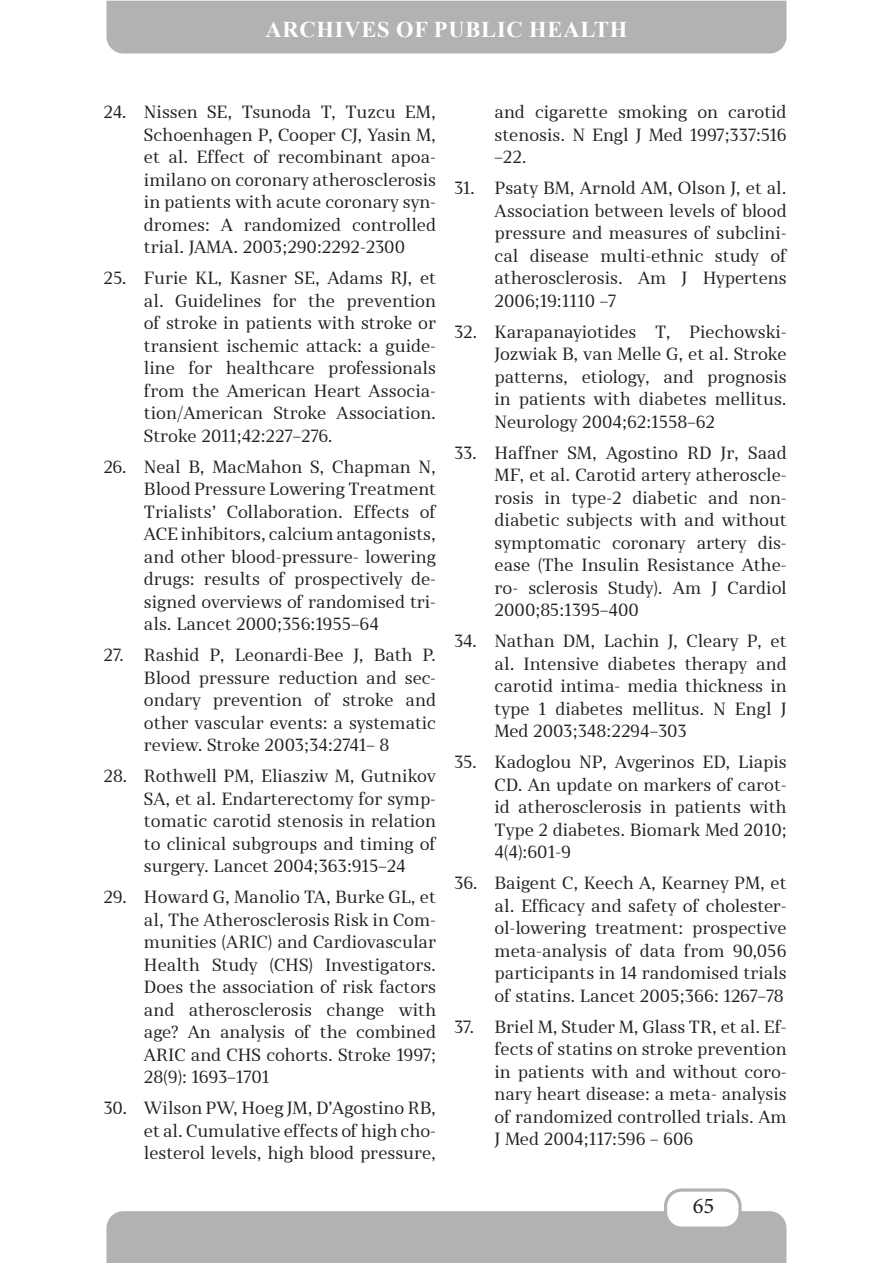
<style>
.page{position:relative;width:893px;height:1263px;background:#fff}
.page>*{position:absolute;margin:0;border:0;box-sizing:border-box;transform-origin:0 0}
.t1{font:700 22.5px "Times New Roman";letter-spacing:.035em;color:#fff}
.t2{font:22.5px "Minion Pro";color:#231f20}
.t3{font:16.5px/22.5px "Skola Serif";color:#231f20;text-align:justify}
</style>
<div class="page">
<div style="left:106px;top:1211px;width:680px;height:52px;background:#b2b2b2"></div>
<div style="left:666px;top:1190px;width:74px;height:38px;background:#fff;border-radius:16px"></div>
<div style="left:664px;top:1188px;width:78px;height:42px;border:3px solid #b2b2b2;border-radius:16px"></div>
<div style="left:106px;top:1px;width:680px;height:53px;background:#b2b2b2"></div>
<p class="t1" style="left:266px;top:13px;width:363px">ARCHIVES OF PUBLIC HEALTH</p>
<p class="t3" style="left:144px;top:101px;width:294px;text-indent:-40px">24. Nissen SE, Tsunoda T, Tuzcu EM, Schoenhagen P, Cooper CJ, Yasin M, et al. Effect of recombinant apoa&shy;imilano on coronary atherosclerosis in patients with acute coronary syn&shy;dromes: A randomized controlled trial. JAMA. 2003;290:2292-2300</p>
<p class="t3" style="left:144px;top:267px;width:294px;text-indent:-40px">25. Furie KL, Kasner SE, Adams RJ, et al. Guidelines for the prevention of stroke in patients with stroke or transient ischemic attack: a guide&shy;line for healthcare professionals from the American Heart Associa&shy;tion/American Stroke Association.<br>Stroke 2011;42:227–276.</p>
<p class="t3" style="left:144px;top:455px;width:294px;text-indent:-40px">26. Neal B, MacMahon S, Chapman N, Blood Pressure Lowering Treatment Trialists’ Collaboration. Effects of ACE inhibitors, calcium antagonists, and other blood-pressure- lowering drugs: results of prospectively de&shy;signed overviews of randomised tri&shy;als. Lancet 2000;356:1955–64</p>
<p class="t3" style="left:144px;top:644px;width:294px;text-indent:-40px">27. Rashid P, Leonardi-Bee J, Bath P.<br>Blood pressure reduction and sec&shy;ondary prevention of stroke and other vascular events: a systematic review. Stroke 2003;34:2741– 8</p>
<p class="t3" style="left:144px;top:765px;width:294px;text-indent:-40px">28. Rothwell PM, Eliasziw M, Gutnikov SA, et al. Endarterectomy for symp&shy;tomatic carotid stenosis in relation to clinical subgroups and timing of surgery. Lancet 2004;363:915–24</p>
<p class="t3" style="left:144px;top:886px;width:294px;text-indent:-40px">29. Howard G, Manolio TA, Burke GL, et al, The Atherosclerosis Risk in Com&shy;munities (ARIC) and Cardiovascular Health Study (CHS) Investigators.<br>Does the association of risk factors and atherosclerosis change with age? An analysis of the combined ARIC and CHS cohorts. Stroke 1997; 28(9): 1693–1701</p>
<p class="t3" style="left:144px;top:1097px;width:294px;text-indent:-40px">30. Wilson PW, Hoeg JM, D’Agostino RB, et al. Cumulative effects of high cho&shy;lesterol levels, high blood pressure,</p>
<p class="t3" style="left:495px;top:101px;width:294px">and cigarette smoking on carotid stenosis. N Engl J Med 1997;337:516 –22.</p>
<p class="t3" style="left:495px;top:177px;width:294px;text-indent:-40px">31. Psaty BM, Arnold AM, Olson J, et al.<br>Association between levels of blood pressure and measures of subclini&shy;cal disease multi-ethnic study of atherosclerosis. Am J Hypertens 2006;19:1110 –7</p>
<p class="t3" style="left:495px;top:320px;width:294px;text-indent:-40px">32. Karapanayiotides T, Piechowski-Jozwiak B, van Melle G, et al. Stroke patterns, etiology, and prognosis in patients with diabetes mellitus.<br>Neurology 2004;62:1558–62</p>
<p class="t3" style="left:495px;top:441px;width:294px;text-indent:-40px">33. Haffner SM, Agostino RD Jr, Saad MF, et al. Carotid artery atheroscle&shy;rosis in type-2 diabetic and non&shy;diabetic subjects with and without symptomatic coronary artery dis&shy;ease (The Insulin Resistance Athe&shy;ro- sclerosis Study). Am J Cardiol 2000;85:1395–400</p>
<p class="t3" style="left:495px;top:630px;width:294px;text-indent:-40px">34. Nathan DM, Lachin J, Cleary P, et al. Intensive diabetes therapy and carotid intima- media thickness in type 1 diabetes mellitus. N Engl J Med 2003;348:2294–303</p>
<p class="t3" style="left:495px;top:751px;width:294px;text-indent:-40px">35. Kadoglou NP, Avgerinos ED, Liapis CD. An update on markers of carot&shy;id atherosclerosis in patients with Type 2 diabetes. Biomark Med 2010; 4(4):601-9</p>
<p class="t3" style="left:495px;top:872px;width:294px;text-indent:-40px">36. Baigent C, Keech A, Kearney PM, et al. Efficacy and safety of cholester&shy;ol-lowering treatment: prospective meta-analysis of data from 90,056 participants in 14 randomised trials of statins. Lancet 2005;366: 1267–78</p>
<p class="t3" style="left:495px;top:1015px;width:294px;text-indent:-40px">37. Briel M, Studer M, Glass TR, et al. Ef&shy;fects of statins on stroke prevention in patients with and without coro&shy;nary heart disease: a meta- analysis of randomized controlled trials. Am J Med 2004;117:596 – 606</p>
<h1 class="t2" style="left:693px;top:1191px;width:23px">65</h1>
</div>
